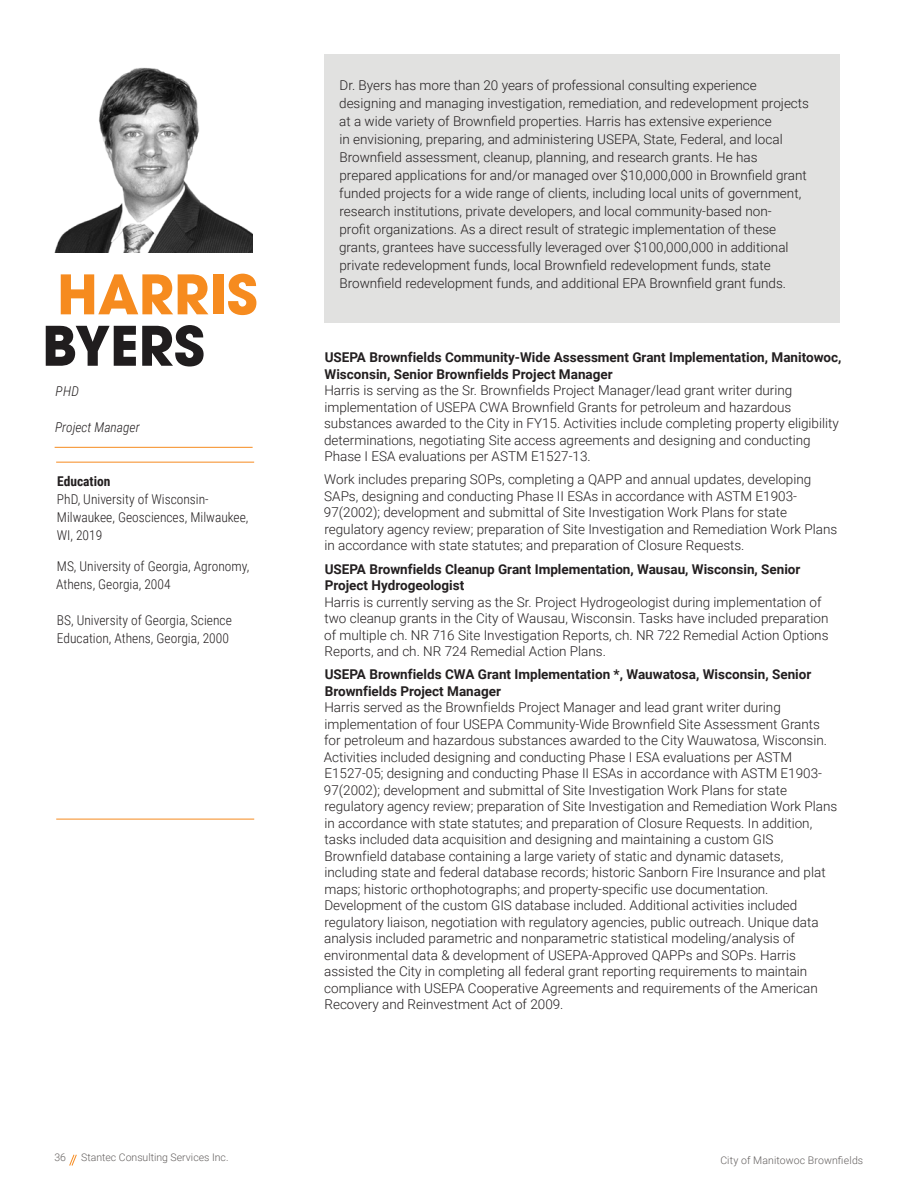
<style>
.page{position:relative;width:918px;height:1188px;background:#fff}
.page>*{position:absolute;margin:0;border:0;box-sizing:border-box;transform-origin:0 0}
.First_Name{font:700 54px "ITC Avant Garde Pro";color:#f68b1f}
.Last_Name{font:700 54px "ITC Avant Garde Pro";color:#201d1e}
.Resume_-_Project_Nam{font:300 13.5px/16.5px "Roboto";color:#231f20}
.Bio{font:300 13.5px/18px "Roboto";color:#231f20}
.Resume_-_Project_Nam-2{font:700 13.5px/16.5px "Roboto";color:#231f20}
.body{font:300 13.5px/18px "Roboto Condensed";color:#231f20}
.Body{font:italic 300 13.5px "Roboto Condensed";color:#231f20}
.Sidebar_Header{font:700 13.5px "Roboto Condensed";color:#231f20}
.Credentials{font:italic 300 13.5px "Roboto Condensed";color:#231f20}
.t1{font:300 10.5px "Roboto";color:#635f5e}
</style>
<div class="page">
<svg style="left:69px;top:1154px;width:8px;height:12px"></svg>
<img style="left:55px;top:67px;width:198px;height:185px">
<div style="left:324px;top:54px;width:515px;height:269px;background:#e1e1e0"></div>
<hr style="left:55px;top:447px;width:198px;height:1px;background:#f68b1f">
<hr style="left:56px;top:819px;width:198px;height:1px;background:#f68b1f">
<hr style="left:56px;top:462px;width:198px;height:1px;background:#f68b1f">
<p class="First_Name" style="left:57px;top:258px;width:202px">HARRIS</p>
<p class="Last_Name" style="left:42px;top:310px;width:164px">BYERS</p>
<p class="Credentials" style="left:55px;top:382px;width:25px">PHD</p>
<p class="Body" style="left:55px;top:418px;width:86px">Project Manager</p>
<p class="Sidebar_Header" style="left:57px;top:472px;width:55px">Education</p>
<p class="body" style="left:57px;top:490px;width:193px">PhD, University of Wisconsin-<br>Milwaukee, Geosciences, Milwaukee,<br>WI, 2019</p>
<p class="body" style="left:56px;top:557px;width:195px">MS, University of Georgia, Agronomy,<br>Athens, Georgia, 2004</p>
<p class="body" style="left:57px;top:611px;width:177px">BS, University of Georgia, Science<br>Education, Athens, Georgia, 2000</p>
<p class="Bio" style="left:339px;top:76px;width:471px">Dr. Byers has more than 20 years of professional consulting experience designing and managing investigation, remediation, and redevelopment projects at a wide variety of Brownfield properties. Harris has extensive experience<br>in envisioning, preparing, and administering USEPA, State, Federal, and local Brownfield assessment, cleanup, planning, and research grants. He has prepared applications for and/or managed over $10,000,000 in Brownfield grant funded projects for a wide range of clients, including local units of government, research institutions, private developers, and local community-based non-<br>profit organizations. As a direct result of strategic implementation of these grants, grantees have successfully leveraged over $100,000,000 in additional private redevelopment funds, local Brownfield redevelopment funds, state Brownfield redevelopment funds, and additional EPA Brownfield grant funds.</p>
<p class="Resume_-_Project_Nam-2" style="left:325px;top:349px;width:518px">USEPA Brownfields Community-Wide Assessment Grant Implementation, Manitowoc,<br>Wisconsin, Senior Brownfields Project Manager</p>
<p class="Resume_-_Project_Nam" style="left:324px;top:382px;width:516px">Harris is serving as the Sr. Brownfields Project Manager/lead grant writer during implementation of USEPA CWA Brownfield Grants for petroleum and hazardous substances awarded to the City in FY15. Activities include completing property eligibility determinations, negotiating Site access agreements and designing and conducting Phase I ESA evaluations per ASTM E1527-13.</p>
<p class="Resume_-_Project_Nam" style="left:324px;top:471px;width:515px">Work includes preparing SOPs, completing a QAPP and annual updates, developing SAPs, designing and conducting Phase II ESAs in accordance with ASTM E1903- 97(2002); development and submittal of Site Investigation Work Plans for state regulatory agency review; preparation of Site Investigation and Remediation Work Plans in accordance with state statutes; and preparation of Closure Requests.</p>
<p class="Resume_-_Project_Nam-2" style="left:325px;top:560px;width:477px">USEPA Brownfields Cleanup Grant Implementation, Wausau, Wisconsin, Senior<br>Project Hydrogeologist</p>
<p class="Resume_-_Project_Nam" style="left:324px;top:593px;width:506px">Harris is currently serving as the Sr. Project Hydrogeologist during implementation of two cleanup grants in the City of Wausau, Wisconsin. Tasks have included preparation of multiple ch. NR 716 Site Investigation Reports, ch. NR 722 Remedial Action Options Reports, and ch. NR 724 Remedial Action Plans.</p>
<p class="Resume_-_Project_Nam-2" style="left:325px;top:666px;width:488px">USEPA Brownfields CWA Grant Implementation *, Wauwatosa, Wisconsin, Senior<br>Brownfields Project Manager</p>
<p class="Resume_-_Project_Nam" style="left:324px;top:699px;width:515px">Harris served as the Brownfields Project Manager and lead grant writer during implementation of four USEPA Community-Wide Brownfield Site Assessment Grants for petroleum and hazardous substances awarded to the City Wauwatosa, Wisconsin.<br>Activities included designing and conducting Phase I ESA evaluations per ASTM E1527-05; designing and conducting Phase II ESAs in accordance with ASTM E1903- 97(2002); development and submittal of Site Investigation Work Plans for state regulatory agency review; preparation of Site Investigation and Remediation Work Plans in accordance with state statutes; and preparation of Closure Requests. In addition, tasks included data acquisition and designing and maintaining a custom GIS Brownfield database containing a large variety of static and dynamic datasets, including state and federal database records; historic Sanborn Fire Insurance and plat maps; historic orthophotographs; and property-specific use documentation.<br>Development of the custom GIS database included. Additional activities included regulatory liaison, negotiation with regulatory agencies, public outreach. Unique data analysis included parametric and nonparametric statistical modeling/analysis of environmental data &amp; development of USEPA-Approved QAPPs and SOPs. Harris assisted the City in completing all federal grant reporting requirements to maintain compliance with USEPA Cooperative Agreements and requirements of the American Recovery and Reinvestment Act of 2009.</p>
<p class="t1" style="left:81px;top:1150px;width:149px">Stantec Consulting Services Inc.</p>
<p class="t1" style="left:54px;top:1150px;width:13px">36</p>
<p class="t1" style="left:720px;top:1153px;width:144px">City of Manitowoc Brownfields</p>
</div>
